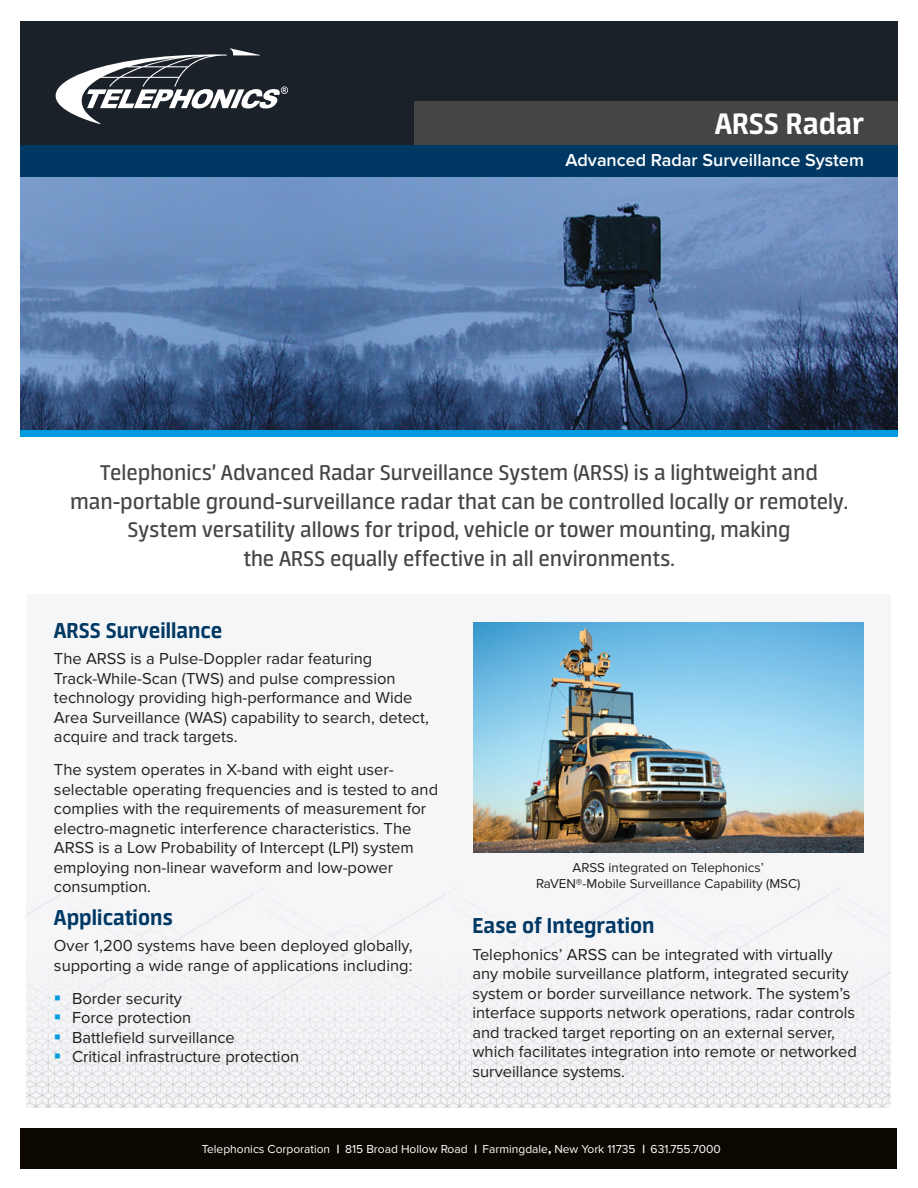
<style>
.page{position:relative;width:918px;height:1188px;background:#fff}
.page>*{position:absolute;margin:0;border:0;box-sizing:border-box;transform-origin:0 0}
.t1{font:700 33px "Neuron Angled";color:#fff}
.t2{font:24px/28.5px "Neuron Angled";color:#444545;text-align:center}
.t3{font:700 24px "Neuron Angled";color:#003864}
.t4{font:600 18px "Proxima Nova";color:#fff}
.t5{font:16.5px/19.5px "Proxima Nova";color:#231f20}
.t6{font:13.35px "Proxima Nova";color:#231f20}
.t7{font:12px "Proxima Nova";color:#fff}
.s1{color:#009bde}
.s2{font-family:"Proxima Nova Extrabld"}
</style>
<div class="page">
<img style="left:27px;top:833px;width:864px;height:275px">
<img style="left:20px;top:176px;width:878px;height:254px">
<div style="left:20px;top:21px;width:878px;height:133px;background:#1a2129"></div>
<div style="left:414px;top:101px;width:484px;height:64px;background:#444545"></div>
<div style="left:20px;top:145px;width:878px;height:31px;background:#003864"></div>
<svg style="left:55px;top:48px;width:233px;height:76px"></svg>
<div style="left:20px;top:430px;width:878px;height:7px;background:#009bde"></div>
<img style="left:473px;top:622px;width:390px;height:231px">
<div style="left:21px;top:1128px;width:876px;height:40px;background:#0c0800"></div>
<h1 class="t1" style="left:715px;top:105px;width:151px">ARSS Radar</h1>
<h1 class="t4" style="left:565px;top:150px;width:300px">Advanced Radar Surveillance System</h1>
<p class="t2" style="left:70px;top:459px;width:779px">Telephonics’ Advanced Radar Surveillance System (ARSS) is a lightweight and man-portable ground-surveillance radar that can be controlled locally or remotely.<br>System versatility allows for tripod, vehicle or tower mounting, making<br>the ARSS equally effective in all environments.</p>
<h2 class="t3" style="left:54px;top:617px;width:170px">ARSS Surveillance</h2>
<p class="t5" style="left:54px;top:649px;width:376px">The ARSS is a Pulse-Doppler radar featuring Track-While-Scan (TWS) and pulse compression technology providing high-performance and Wide Area Surveillance (WAS) capability to search, detect, acquire and track targets.</p>
<p class="t5" style="left:54px;top:760px;width:386px">The system operates in X-band with eight user&shy;selectable operating frequencies and is tested to and complies with the requirements of measurement for electro-magnetic interference characteristics. The ARSS is a Low Probability of Intercept (LPI) system employing non-linear waveform and low-power consumption.</p>
<h2 class="t3" style="left:54px;top:904px;width:121px">Applications</h2>
<p class="t5" style="left:54px;top:936px;width:360px">Over 1,200 systems have been deployed globally, supporting a wide range of applications including:</p>
<p class="t5" style="left:54px;top:989px;width:130px"><span class="s1">▪</span> Border security</p>
<p class="t5" style="left:54px;top:1008px;width:139px"><span class="s1">▪</span> Force protection</p>
<p class="t5" style="left:54px;top:1028px;width:182px"><span class="s1">▪</span> Battlefeld surveillance</p>
<p class="t5" style="left:54px;top:1047px;width:247px"><span class="s1">▪</span> Critical infrastructure protection</p>
<p class="t6" style="left:573px;top:860px;width:193px">ARSS integrated on Telephonics’</p>
<p class="t6" style="left:536px;top:876px;width:266px">RaVEN®-Mobile Surveillance Capability (MSC)</p>
<h2 class="t3" style="left:472px;top:912px;width:184px">Ease of Integration</h2>
<p class="t5" style="left:472px;top:945px;width:386px">Telephonics’ ARSS can be integrated with virtually any mobile surveillance platform, integrated security system or border surveillance network. The system’s interface supports network operations, radar controls and tracked target reporting on an external server, which facilitates integration into remote or networked surveillance systems.</p>
<p class="t7" style="left:202px;top:1142px;width:139px">Telephonics Corporation <span class="s2">|</span></p>
<p class="t7" style="left:345px;top:1142px;width:133px">815 Broad Hollow Road <span class="s2">|</span></p>
<p class="t7" style="left:483px;top:1142px;width:164px">Farmingdale<span class="s2">,</span> New York 11735 <span class="s2">|</span></p>
<p class="t7" style="left:651px;top:1142px;width:72px">631.755.7000</p>
</div>
